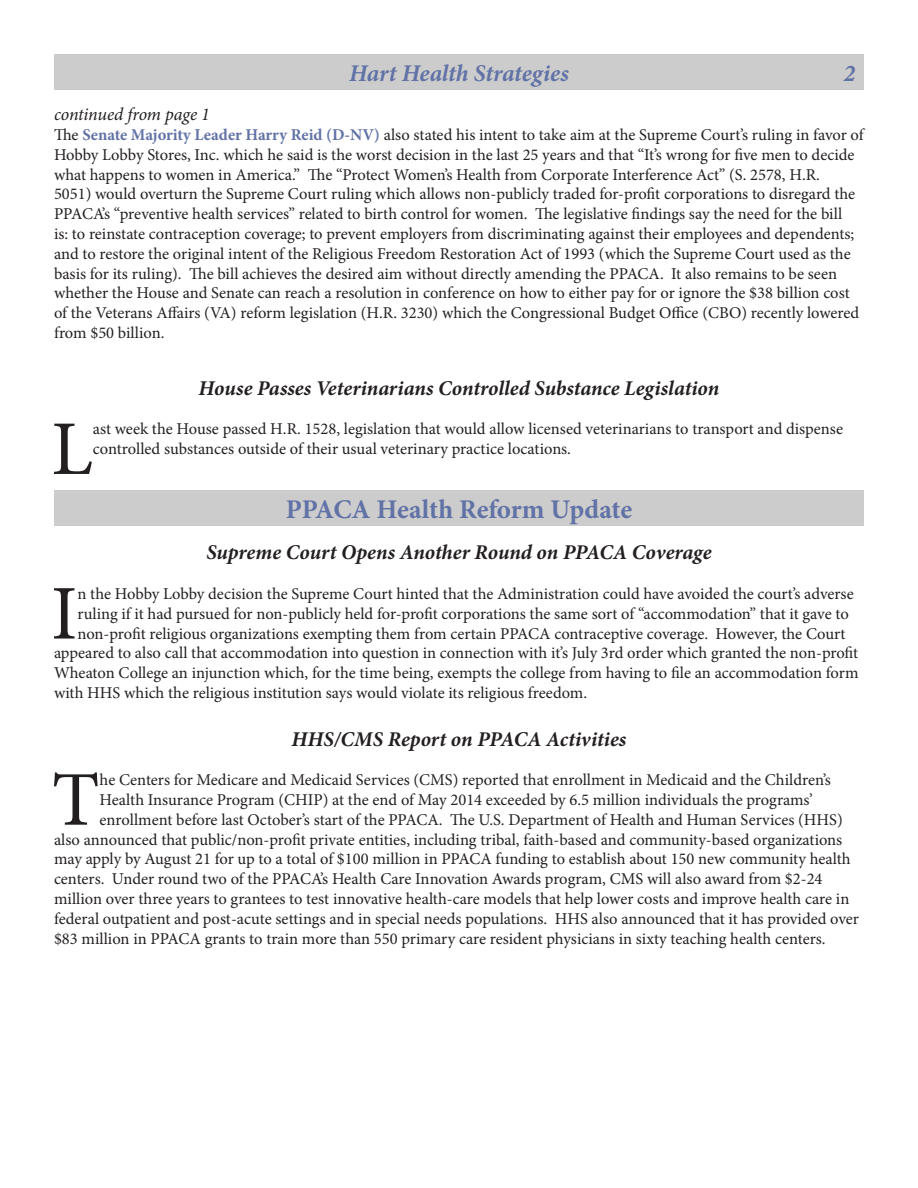
<style>
.page{position:relative;width:918px;height:1188px;background:#fff}
.page>*{position:absolute;margin:0;border:0;box-sizing:border-box;transform-origin:0 0}
.Paragraph_Style_1{font:77.4px "Minion Pro";color:#231f20}
.t1{font:700 27px "Minion Pro";letter-spacing:-.005em;color:#6172a6}
.t2{font:italic 700 24px "Minion Pro";letter-spacing:-.005em;color:#6172a6}
.t3{font:italic 700 21px "Minion Pro";letter-spacing:-.005em;color:#231f20}
.t4{font:italic 18px "Minion Pro";letter-spacing:-.01em;color:#231f20}
.Paragraph_Style_1-2{font:16.5px/19.8px "Minion Pro";color:#231f20}
.s1{font-weight:700;color:#6172a6}
</style>
<div class="page">
<div style="left:54px;top:54px;width:810px;height:36px;background:#ccc"></div>
<div style="left:54px;top:490px;width:810px;height:36px;background:#ccc"></div>
<p class="t4" style="left:54px;top:102px;width:157px">continued from page 1</p>
<p class="t2" style="left:349px;top:56px;width:221px">Hart Health Strategies</p>
<p class="t2" style="left:844px;top:56px;width:13px">2</p>
<p class="Paragraph_Style_1-2" style="left:54px;top:125px;width:811px">The <span class="s1">Senate Majority Leader Harry Reid (D-NV)</span> also stated his intent to take aim at the Supreme Court’s ruling in favor of Hobby Lobby Stores, Inc. which he said is the worst decision in the last 25 years and that “It’s wrong for five men to decide what happens to women in America.” The “Protect Women’s Health from Corporate Interference Act” (S. 2578, H.R.<br>5051) would overturn the Supreme Court ruling which allows non-publicly traded for-profit corporations to disregard the PPACA’s “preventive health services” related to birth control for women. The legislative findings say the need for the bill<br>is: to reinstate contraception coverage; to prevent employers from discriminating against their employees and dependents; and to restore the original intent of the Religious Freedom Restoration Act of 1993 (which the Supreme Court used as the basis for its ruling). The bill achieves the desired aim without directly amending the PPACA. It also remains to be seen whether the House and Senate can reach a resolution in conference on how to either pay for or ignore the $38 billion cost of the Veterans Affairs (VA) reform legislation (H.R. 3230) which the Congressional Budget Office (CBO) recently lowered from $50 billion.</p>
<p class="t3" style="left:199px;top:373px;width:522px">House Passes Veterinarians Controlled Substance Legislation</p>
<p class="Paragraph_Style_1" style="left:51px;top:397px;width:43px">L</p>
<p class="Paragraph_Style_1-2" style="left:93px;top:419px;width:752px">ast week the House passed H.R. 1528, legislation that would allow licensed veterinarians to transport and dispense controlled substances outside of their usual veterinary practice locations.</p>
<p class="t1" style="left:286px;top:491px;width:348px">PPACA Health Reform Update</p>
<p class="t3" style="left:207px;top:538px;width:506px">Supreme Court Opens Another Round on PPACA Coverage</p>
<p class="Paragraph_Style_1" style="left:51px;top:562px;width:28px">I</p>
<p class="Paragraph_Style_1-2" style="left:77px;top:584px;width:778px">n the Hobby Lobby decision the Supreme Court hinted that the Administration could have avoided the court’s adverse</p>
<p class="Paragraph_Style_1-2" style="left:77px;top:604px;width:773px">ruling if it had pursued for non-publicly held for-profit corporations the same sort of “accommodation” that it gave to</p>
<p class="Paragraph_Style_1-2" style="left:77px;top:623px;width:770px">non-profit religious organizations exempting them from certain PPACA contraceptive coverage. However, the Court</p>
<p class="Paragraph_Style_1-2" style="left:54px;top:643px;width:806px">appeared to also call that accommodation into question in connection with it’s July 3rd order which granted the non-profit</p>
<p class="Paragraph_Style_1-2" style="left:54px;top:663px;width:806px">Wheaton College an injunction which, for the time being, exempts the college from having to file an accommodation form</p>
<p class="Paragraph_Style_1-2" style="left:54px;top:683px;width:535px">with HHS which the religious institution says would violate its religious freedom.</p>
<p class="t3" style="left:292px;top:724px;width:336px">HHS/CMS Report on PPACA Activities</p>
<p class="Paragraph_Style_1" style="left:52px;top:748px;width:49px">T</p>
<p class="Paragraph_Style_1-2" style="left:100px;top:770px;width:733px">he Centers for Medicare and Medicaid Services (CMS) reported that enrollment in Medicaid and the Children’s</p>
<p class="Paragraph_Style_1-2" style="left:100px;top:790px;width:715px">Health Insurance Program (CHIP) at the end of May 2014 exceeded by 6.5 million individuals the programs’</p>
<p class="Paragraph_Style_1-2" style="left:100px;top:810px;width:745px">enrollment before last October’s start of the PPACA. The U.S. Department of Health and Human Services (HHS)</p>
<p class="Paragraph_Style_1-2" style="left:54px;top:829px;width:790px">also announced that public/non-profit private entities, including tribal, faith-based and community-based organizations</p>
<p class="Paragraph_Style_1-2" style="left:54px;top:849px;width:798px">may apply by August 21 for up to a total of $100 million in PPACA funding to establish about 150 new community health</p>
<p class="Paragraph_Style_1-2" style="left:54px;top:869px;width:770px">centers. Under round two of the PPACA’s Health Care Innovation Awards program, CMS will also award from $2-24</p>
<p class="Paragraph_Style_1-2" style="left:54px;top:889px;width:797px">million over three years to grantees to test innovative health-care models that help lower costs and improve health care in</p>
<p class="Paragraph_Style_1-2" style="left:54px;top:909px;width:807px">federal outpatient and post-acute settings and in special needs populations. HHS also announced that it has provided over</p>
<p class="Paragraph_Style_1-2" style="left:54px;top:928px;width:773px">$83 million in PPACA grants to train more than 550 primary care resident physicians in sixty teaching health centers.</p>
</div>
